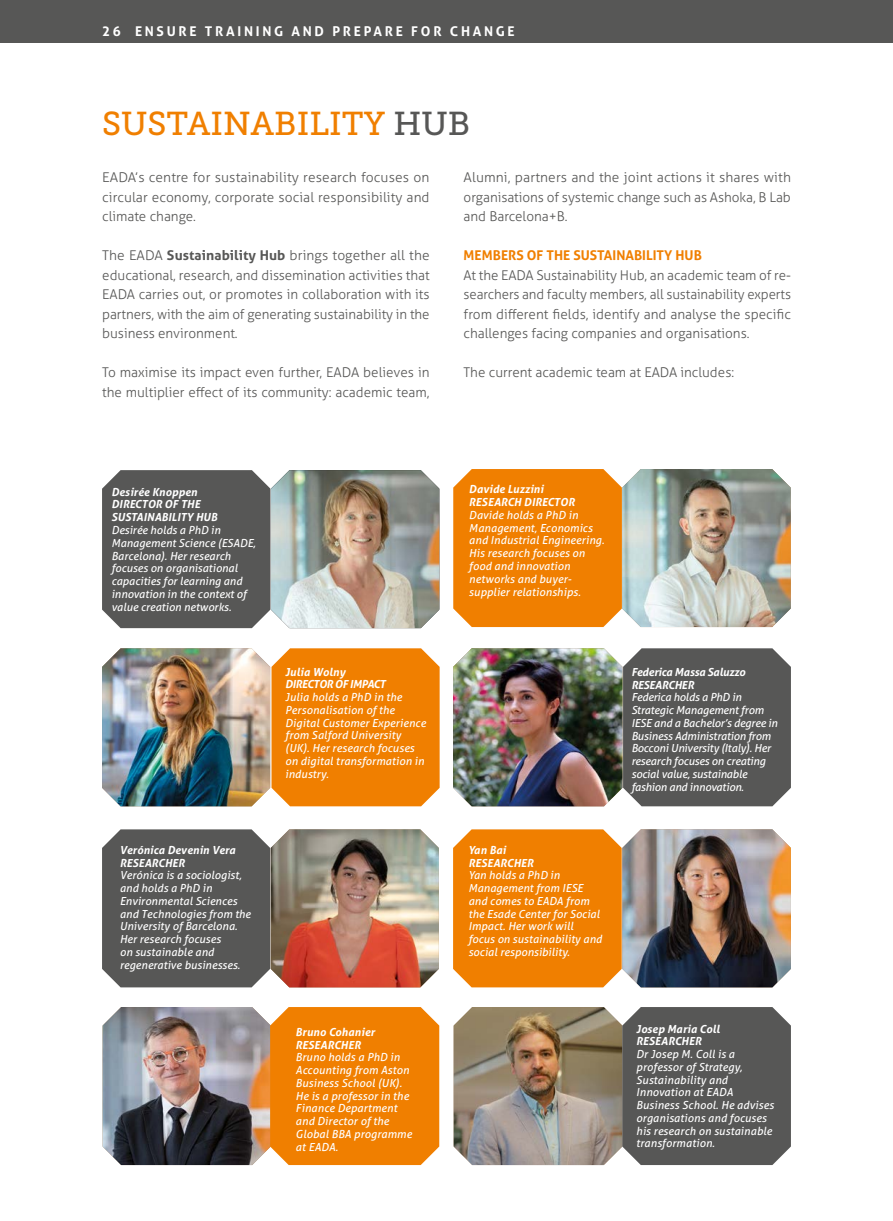
<style>
.page{position:relative;width:893px;height:1221px;background:#fff}
.page>*{position:absolute;margin:0;border:0;box-sizing:border-box;transform-origin:0 0}
.t1{font:33px "Museo Slab 500";color:#f07f00}
.t2{font:300 13.5px/19.5px "Aller";color:#575756;text-align:justify}
.t3{font:700 13.5px "Aller";letter-spacing:.2em;color:#fff}
.t4{font:700 13.5px "Aller";color:#f07f00}
.t5{font:italic 11.1px/12.8px "Aller";letter-spacing:.005em;color:#fff}
.t6{font:italic 11.1px/12.8px "Aller";letter-spacing:-.015em;color:#fff}
.t7{font:italic 700 11.1px/12.8px "Aller";letter-spacing:.01em;color:#fff}
.t8{font:italic 700 11.1px/12.8px "Aller";letter-spacing:-.015em;color:#fff}
.t9{font:italic 700 11.1px/12.8px "Aller";letter-spacing:-.025em;color:#fff}
.s1{color:#575756}
.s2{font-weight:700}
</style>
<div class="page">
<div style="left:0;top:0;width:893px;height:43px;background:#575756"></div>
<img style="left:102px;top:470px;width:337px;height:158px">
<svg style="left:453px;top:469px;width:338px;height:158px;background:#d09d5c"></svg>
<img style="left:103px;top:1007px;width:336px;height:157px">
<img style="left:453px;top:648px;width:338px;height:158px">
<svg style="left:454px;top:1007px;width:337px;height:157px;background:#7a7369"></svg>
<svg style="left:102px;top:829px;width:337px;height:158px;background:#856e64"></svg>
<svg style="left:453px;top:829px;width:338px;height:158px;background:#b87d3e"></svg>
<img style="left:102px;top:648px;width:338px;height:158px">
<p class="t3" style="left:102px;top:23px;width:414px">26 ENSURE TRAINING AND PREPARE FOR CHANGE</p>
<h1 class="t1" style="left:102px;top:106px;width:370px">SUSTAINABILITY <span class="s1">HUB</span></h1>
<p class="t2" style="left:102px;top:168px;width:329px">EADA’s centre for sustainability research focuses on circular economy, corporate social responsibility and climate change.</p>
<p class="t2" style="left:102px;top:246px;width:329px">The EADA <span class="s2">Sustainability Hub</span> brings together all the educational, research, and dissemination activities that EADA carries out, or promotes in collaboration with its partners, with the aim of generating sustainability in the business environment.</p>
<p class="t2" style="left:102px;top:363px;width:329px">To maximise its impact even further, EADA believes in the multiplier effect of its community: academic team,</p>
<p class="t7" style="left:111px;top:485px;width:107px">Desirée Knoppen<br>DIRECTOR OF THE<br>SUSTAINABILITY HUB</p>
<p class="t5" style="left:111px;top:523px;width:146px">Desirée holds a PhD in<br>Management Science (ESADE,<br>Barcelona). Her research focuses on organisational capacities for learning and innovation in the context of value creation networks.</p>
<p class="t7" style="left:120px;top:843px;width:117px">Verónica Devenin Vera<br>RESEARCHER</p>
<p class="t5" style="left:120px;top:869px;width:133px">Verónica is a sociologist, and holds a PhD in<br>Environmental Sciences and Technologies from the<br>University of Barcelona.<br>Her research focuses<br>on sustainable and regenerative businesses.</p>
<p class="t9" style="left:285px;top:665px;width:102px">Julia Wolny<br>DIRECTOR OF IMPACT</p>
<p class="t5" style="left:285px;top:690px;width:142px">Julia holds a PhD in the<br>Personalisation of the<br>Digital Customer Experience from Salford University (UK). Her research focuses on digital transformation in industry.</p>
<p class="t7" style="left:296px;top:1025px;width:81px">Bruno Cohanier<br>RESEARCHER</p>
<p class="t5" style="left:296px;top:1050px;width:118px">Bruno holds a PhD in<br>Accounting from Aston<br>Business School (UK).<br>He is a professor in the<br>Finance Department and Director of the<br>Global BBA programme at EADA.</p>
<p class="t2" style="left:464px;top:168px;width:329px">Alumni, partners and the joint actions it shares with organisations of systemic change such as Ashoka, B Lab and Barcelona+B.</p>
<p class="t4" style="left:464px;top:247px;width:240px">MEMBERS OF THE SUSTAINABILITY HUB</p>
<p class="t2" style="left:464px;top:265px;width:329px">At the EADA Sustainability Hub, an academic team of re&shy;searchers and faculty members, all sustainability experts from different fields, identify and analyse the specific challenges facing companies and organisations.</p>
<p class="t2" style="left:464px;top:363px;width:272px">The current academic team at EADA includes:</p>
<p class="t7" style="left:469px;top:483px;width:107px">Davide Luzzini<br>RESEARCH DIRECTOR</p>
<p class="t5" style="left:469px;top:508px;width:137px">Davide holds a PhD in<br>Management, Economics and Industrial Engineering.<br>His research focuses on food and innovation networks and buyer&shy;supplier relationships.</p>
<p class="t7" style="left:468px;top:843px;width:67px">Yan Bai<br>RESEARCHER</p>
<p class="t5" style="left:468px;top:869px;width:135px">Yan holds a PhD in<br>Management from IESE and comes to EADA from the Esade Center for Social<br>Impact. Her work will focus on sustainability and social responsibility.</p>
<p class="t8" style="left:631px;top:665px;width:116px">Federica Massa Saluzzo<br>RESEARCHER</p>
<p class="t6" style="left:631px;top:691px;width:148px">Federica holds a PhD in<br>Strategic Management from<br>IESE and a Bachelor’s degree in<br>Business Administration from<br>Bocconi University (Italy). Her research focuses on creating social value, sustainable fashion and innovation.</p>
<p class="t7" style="left:636px;top:1022px;width:85px">Josep Maria Coll<br>RESEARCHER</p>
<p class="t5" style="left:636px;top:1047px;width:139px">Dr Josep M. Coll is a professor of Strategy,<br>Sustainability and<br>Innovation at EADA<br>Business School. He advises organisations and focuses his research on sustainable transformation.</p>
</div>
